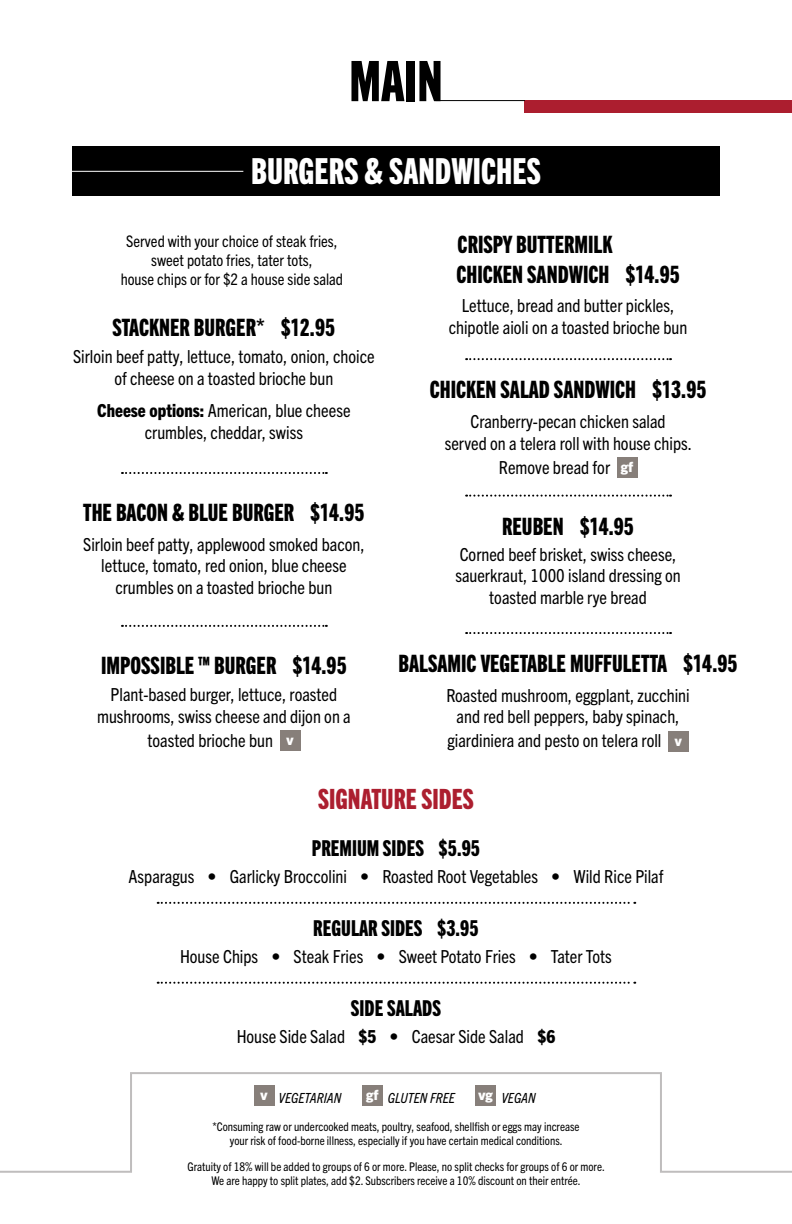
<style>
.page{position:relative;width:792px;height:1224px;background:#fff}
.page>*{position:absolute;margin:0;border:0;box-sizing:border-box;transform-origin:0 0}
.t1{font:56px "Trade Gothic Next LT Pro Hv Cm";color:#000}
.t2{font:36px "Trade Gothic Next LT Pro Hv Cm";color:#fff}
.t3{font:28px "Trade Gothic Next LT Pro Hv Cm";color:#ac1e2f}
.t4{font:24px/30px "Trade Gothic Next LT Pro Hv Cm";color:#000}
.t5{font:22px "Trade Gothic Next LT Pro Hv Cm";color:#000}
.t6{font:condensed 18px/21.6px "Trade Gothic Next LT Pro";color:#000;text-align:center}
.t7{font:condensed 16px/19.2px "Trade Gothic Next LT Pro";color:#000;text-align:center}
.t8{font:italic condensed 14px "Trade Gothic Next LT Pro";color:#000}
.t9{font:condensed 12px/14px "Trade Gothic Next LT Pro";color:#000;text-align:center}
.s1{font-family:"Myriad Pro";font-weight:900;font-stretch:condensed;font-size:26.6px}
.s2{font-weight:800}
.s3{font-weight:800;font-stretch:normal;font-size:14px;color:#fff}
</style>
<div class="page">
<div style="left:280px;top:730px;width:20px;height:21px;background:#877f7a"></div>
<div style="left:617px;top:457px;width:20px;height:21px;background:#877f7a"></div>
<div style="left:668px;top:731px;width:21px;height:20px;background:#877f7a"></div>
<svg style="left:158px;top:902px;width:477px;height:2px"></svg>
<svg style="left:122px;top:472px;width:205px;height:2px"></svg>
<svg style="left:466px;top:358px;width:205px;height:2px"></svg>
<svg style="left:466px;top:495px;width:205px;height:2px"></svg>
<svg style="left:466px;top:632px;width:205px;height:2px"></svg>
<svg style="left:122px;top:625px;width:205px;height:2px"></svg>
<svg style="left:158px;top:982px;width:477px;height:2px"></svg>
<div style="left:72px;top:146px;width:648px;height:50px;background:#000"></div>
<hr style="left:72px;top:171px;width:171px;height:1px;background:#fff">
<svg style="left:0;top:1072px;width:792px;height:101px"></svg>
<div style="left:525px;top:100px;width:267px;height:12px;background:#ac1e2f"></div>
<hr style="left:436px;top:100px;width:89px;height:1px;background:#000">
<h1 class="t1" style="left:349px;top:43px;width:95px">MAIN</h1>
<h2 class="t2" style="left:251px;top:147px;width:291px">BURGERS &amp; SANDWICHES</h2>
<p class="t7" style="left:121px;top:231px;width:224px">Served with your choice of steak fries, sweet potato fries, tater tots,<br>house chips or for $2 a house side salad</p>
<h3 class="t4" style="left:113px;top:311px;width:224px">STACKNER BURGER* $<span class="s1">1</span>2.95</h3>
<p class="t6" style="left:73px;top:345px;width:303px">Sirloin beef patty, lettuce, tomato, onion, choice of cheese on a toasted brioche bun</p>
<p class="t6" style="left:97px;top:398px;width:255px"><span class="s2">Cheese options:</span> American, blue cheese crumbles, cheddar, swiss</p>
<h3 class="t4" style="left:83px;top:496px;width:283px">THE BACON &amp; BLUE BURGER $<span class="s1">1</span>4.95</h3>
<p class="t6" style="left:83px;top:532px;width:283px">Sirloin beef patty, applewood smoked bacon, lettuce, tomato, red onion, blue cheese crumbles on a toasted brioche bun</p>
<h3 class="t4" style="left:101px;top:649px;width:247px">IMPOSSIBLE ™ BURGER $<span class="s1">1</span>4.95</h3>
<p class="t6" style="left:97px;top:683px;width:255px">Plant-based burger, lettuce, roasted mushrooms, swiss cheese and dijon on a</p>
<p class="t6" style="left:148px;top:728px;width:147px">toasted brioche bun <span class="s3">v</span></p>
<h3 class="t4" style="left:456px;top:228px;width:225px">CRISPY BUTTERMILK<br>CHICKEN SANDWICH $<span class="s1">1</span>4.95</h3>
<p class="t6" style="left:449px;top:294px;width:240px">Lettuce, bread and butter pickles, chipotle aioli on a toasted brioche bun</p>
<h3 class="t4" style="left:430px;top:373px;width:278px">CHICKEN SALAD SANDWICH $<span class="s1">1</span>3.95</h3>
<p class="t6" style="left:445px;top:409px;width:249px">Cranberry-pecan chicken salad<br>served on a telera roll with house chips.</p>
<p class="t6" style="left:499px;top:455px;width:136px">Remove bread for <span class="s3">gf</span></p>
<h3 class="t4" style="left:502px;top:510px;width:133px">REUBEN $<span class="s1">1</span>4.95</h3>
<p class="t6" style="left:455px;top:542px;width:227px">Corned beef brisket, swiss cheese, sauerkraut, 1000 island dressing on toasted marble rye bread</p>
<h3 class="t4" style="left:399px;top:647px;width:340px">BALSAMIC VEGETABLE MUFFULETTA $<span class="s1">1</span>4.95</h3>
<p class="t6" style="left:446px;top:683px;width:245px">Roasted mushroom, eggplant, zucchini and red bell peppers, baby spinach,</p>
<p class="t6" style="left:447px;top:729px;width:236px">giardiniera and pesto on telera roll <span class="s3">v</span></p>
<h3 class="t3" style="left:318px;top:780px;width:157px">SIGNATURE SIDES</h3>
<p class="t5" style="left:312px;top:834px;width:170px">PREMIUM SIDES $5.95</p>
<p class="t6" style="left:129px;top:865px;width:536px">Asparagus • Garlicky Broccolini • Roasted Root Vegetables • Wild Rice Pilaf</p>
<p class="t5" style="left:313px;top:913px;width:167px">REGULAR SIDES $3.95</p>
<p class="t6" style="left:180px;top:945px;width:433px">House Chips • Steak Fries • Sweet Potato Fries • Tater Tots</p>
<p class="t5" style="left:351px;top:993px;width:92px">SIDE SALADS</p>
<p class="t6" style="left:237px;top:1025px;width:320px">House Side Salad <span class="s2">$5</span> • Caesar Side Salad <span class="s2">$6</span></p>
<p class="t8" style="left:261px;top:1088px;width:82px"><sup>v</sup> VEGETARIAN</p>
<p class="t8" style="left:366px;top:1088px;width:90px"><sup>gf</sup> GLUTEN FREE</p>
<p class="t8" style="left:478px;top:1088px;width:59px"><sup>vg</sup> VEGAN</p>
<p class="t9" style="left:212px;top:1118px;width:369px">*Consuming raw or undercooked meats, poultry, seafood, shellfish or eggs may increase your risk of food-borne illness, especially if you have certain medical conditions.</p>
<p class="t9" style="left:188px;top:1159px;width:419px">Gratuity of 18% will be added to groups of 6 or more. Please, no split checks for groups of 6 or more.<br>We are happy to split plates, add $2. Subscribers receive a 10% discount on their entrée.</p>
</div>
